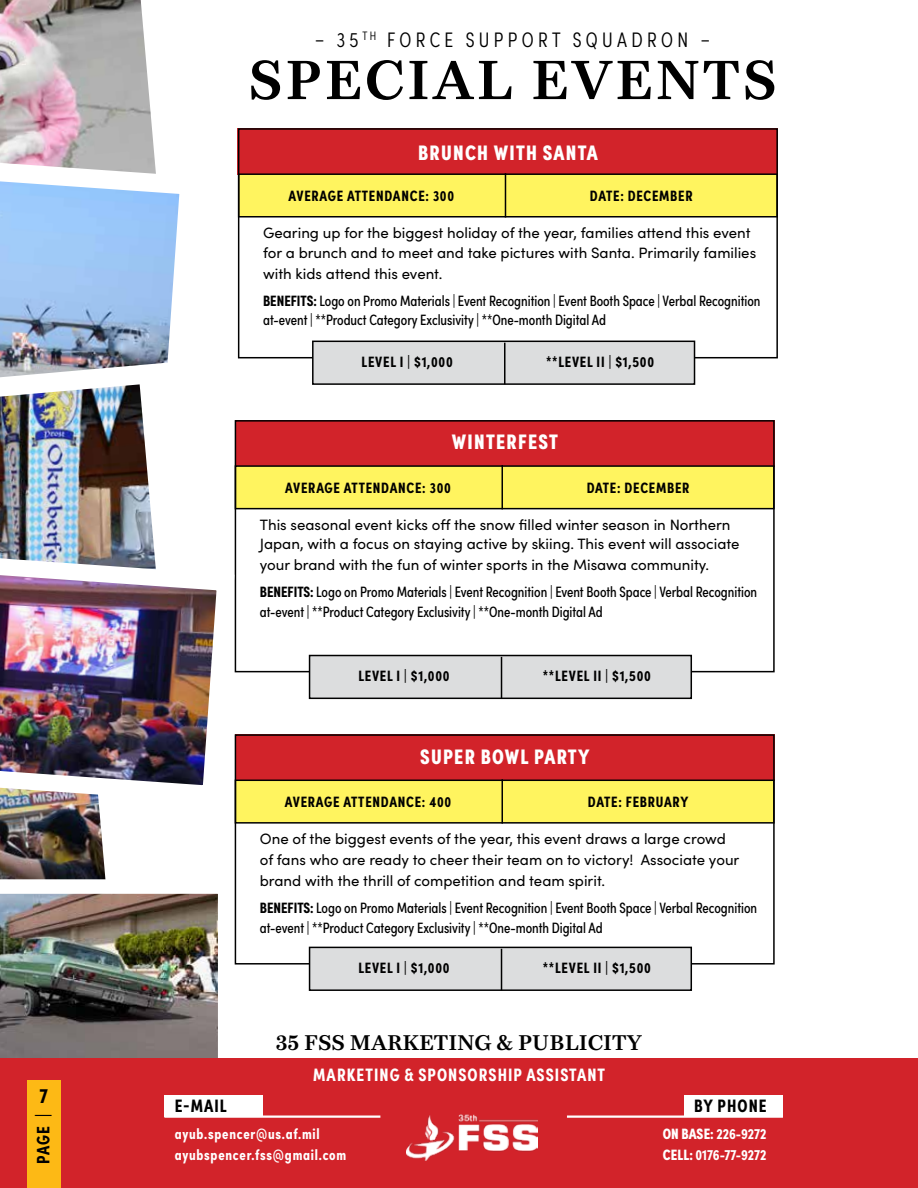
<style>
.page{position:relative;width:918px;height:1188px;background:#fff}
.page>*{position:absolute;margin:0;border:0;box-sizing:border-box;transform-origin:0 0}
.t1{font:700 54px "Bressay";letter-spacing:.05em;color:#000}
.t2{font:900 21px "Sofia Pro Condensed";letter-spacing:.06em;color:#fff}
.t3{font:300 21px "Sofia Pro Condensed";letter-spacing:.21em;color:#000}
.t4{font:700 21px "Bressay";color:#000}
.t5{font:700 21px "Sofia Pro Condensed";color:#000}
.t6{font:700 18px "Sofia Pro Condensed";letter-spacing:.06em;color:#fff}
.t7{font:700 18px "Sofia Pro Condensed";letter-spacing:.06em;color:#000}
.t8{font:15px/19.5px "Sofia Pro";color:#000}
.t9{font:15px/19.5px "Sofia Pro Condensed";color:#000}
.t10{font:700 15px "Sofia Pro Condensed";letter-spacing:.05em;color:#000}
.t11{font:700 15px/21px "Sofia Pro Condensed";letter-spacing:.05em;color:#fff}
.t12{font:700 15px "Sofia Pro Condensed";color:#fff}
.s1{font-weight:700}
.s2{font-weight:900}
</style>
<div class="page">
<div style="left:238px;top:128px;width:540px;height:47px;background:#d2232a"></div>
<div style="left:239px;top:174px;width:538px;height:43px;background:#fff45f"></div>
<div style="left:238px;top:173px;width:540px;height:45px;border:2px solid #000"></div>
<div style="left:238px;top:128px;width:540px;height:230px;border:2px solid #000"></div>
<hr style="left:505px;top:173px;width:1px;height:45px;background:#000">
<div style="left:313px;top:341px;width:382px;height:43px;background:#dcddde"></div>
<div style="left:312px;top:341px;width:383px;height:44px;border:2px solid #000"></div>
<hr style="left:504px;top:343px;width:2px;height:41px;background:#000">
<div style="left:235px;top:420px;width:540px;height:47px;background:#d2232a"></div>
<div style="left:235px;top:466px;width:539px;height:43px;background:#fff45f"></div>
<div style="left:235px;top:465px;width:540px;height:44px;border:2px solid #000"></div>
<div style="left:235px;top:420px;width:540px;height:252px;border:2px solid #000"></div>
<hr style="left:502px;top:465px;width:1px;height:44px;background:#000">
<div style="left:310px;top:656px;width:381px;height:42px;background:#dcddde"></div>
<div style="left:309px;top:655px;width:383px;height:44px;border:2px solid #000"></div>
<hr style="left:501px;top:657px;width:1px;height:42px;background:#000">
<div style="left:235px;top:734px;width:540px;height:47px;background:#d2232a"></div>
<div style="left:235px;top:780px;width:539px;height:43px;background:#fff45f"></div>
<div style="left:235px;top:780px;width:540px;height:44px;border:2px solid #000"></div>
<div style="left:235px;top:734px;width:540px;height:231px;border:2px solid #000"></div>
<hr style="left:502px;top:779px;width:1px;height:45px;background:#000">
<div style="left:310px;top:947px;width:381px;height:43px;background:#dcddde"></div>
<div style="left:309px;top:947px;width:383px;height:44px;border:2px solid #000"></div>
<hr style="left:501px;top:949px;width:1px;height:41px;background:#000">
<img style="left:0;top:812px;width:106px;height:67px">
<img style="left:0;top:879px;width:218px;height:179px">
<svg style="left:0;top:0;width:153px;height:137px"></svg>
<svg style="left:0;top:137px;width:180px;height:215px"></svg>
<img style="left:0;top:352px;width:169px;height:187px">
<img style="left:0;top:539px;width:243px;height:273px">
<div style="left:0;top:1058px;width:918px;height:130px;background:#d2232a"></div>
<div style="left:164px;top:1096px;width:99px;height:21px;background:#fff"></div>
<hr style="left:164px;top:1116px;width:216px;height:2px;background:#fff">
<div style="left:684px;top:1096px;width:99px;height:21px;background:#fff"></div>
<hr style="left:567px;top:1116px;width:216px;height:2px;background:#fff">
<img style="left:407px;top:1114px;width:131px;height:46px">
<div style="left:27px;top:1080px;width:34px;height:108px;background:#fdb915"></div>
<h2 class="t5" style="left:40px;top:1079px;width:10px">7</h2>
<p class="t7" style="left:29px;top:1164px;width:51px;rotate:-90deg">PAGE |</p>
<h2 class="t3" style="left:315px;top:24px;width:396px">– 35 <sup>TH</sup> FORCE SUPPORT SQUADRON –</h2>
<h1 class="t1" style="left:248px;top:49px;width:530px">SPECIAL EVENTS</h1>
<h2 class="t2" style="left:418px;top:136px;width:181px">BRUNCH WITH SANTA</h2>
<p class="t10" style="left:289px;top:184px;width:167px">AVERAGE ATTENDANCE: 300</p>
<p class="t10" style="left:590px;top:184px;width:104px">DATE: DECEMBER</p>
<p class="t8" style="left:263px;top:222px;width:495px">Gearing up for the biggest holiday of the year, families attend this event for a brunch and to meet and take pictures with Santa. Primarily families</p>
<p class="t8" style="left:263px;top:263px;width:181px">with kids attend this event.</p>
<p class="t9" style="left:263px;top:290px;width:499px"><span class="s1">BENEFITS:</span> Logo on Promo Materials | Event Recognition | Event Booth Space | Verbal Recognition at-event | **Product Category Exclusivity | **One-month Digital Ad</p>
<p class="t10" style="left:362px;top:350px;width:93px">LEVEL I | $1,000</p>
<p class="t10" style="left:546px;top:350px;width:110px">**LEVEL II | $1,500</p>
<h2 class="t2" style="left:452px;top:426px;width:108px">WINTERFEST</h2>
<p class="t10" style="left:285px;top:476px;width:167px">AVERAGE ATTENDANCE: 300</p>
<p class="t10" style="left:587px;top:476px;width:104px">DATE: DECEMBER</p>
<p class="t8" style="left:260px;top:514px;width:481px">This seasonal event kicks off the snow filled winter season in Northern<br>Japan, with a focus on staying active by skiing. This event will associate</p>
<p class="t8" style="left:260px;top:555px;width:451px">your brand with the fun of winter sports in the Misawa community.</p>
<p class="t9" style="left:260px;top:582px;width:499px"><span class="s1">BENEFITS:</span> Logo on Promo Materials | Event Recognition | Event Booth Space | Verbal Recognition at-event | **Product Category Exclusivity | **One-month Digital Ad</p>
<p class="t10" style="left:358px;top:664px;width:93px">LEVEL I | $1,000</p>
<p class="t10" style="left:543px;top:664px;width:110px">**LEVEL II | $1,500</p>
<h2 class="t2" style="left:420px;top:740px;width:171px">SUPER BOWL PARTY</h2>
<p class="t10" style="left:285px;top:790px;width:168px">AVERAGE ATTENDANCE: 400</p>
<p class="t10" style="left:588px;top:790px;width:102px">DATE: FEBRUARY</p>
<p class="t8" style="left:260px;top:828px;width:481px;line-height:21px">One of the biggest events of the year, this event draws a large crowd of fans who are ready to cheer their team on to victory! Associate your brand with the thrill of competition and team spirit.</p>
<p class="t9" style="left:260px;top:897px;width:499px"><span class="s1">BENEFITS:</span> Logo on Promo Materials | Event Recognition | Event Booth Space | Verbal Recognition at-event | **Product Category Exclusivity | **One-month Digital Ad</p>
<p class="t10" style="left:358px;top:956px;width:93px">LEVEL I | $1,000</p>
<p class="t10" style="left:543px;top:956px;width:110px">**LEVEL II | $1,500</p>
<h2 class="t4" style="left:276px;top:1030px;width:368px">35 FSS MARKETING &amp; PUBLICITY</h2>
<p class="t6" style="left:313px;top:1061px;width:293px">MARKETING &amp; SPONSORSHIP ASSISTANT</p>
<p class="t7" style="left:175px;top:1092px;width:54px">E-MAIL</p>
<p class="t11" style="left:175px;top:1122px;width:173px">ayub.spencer@us.af.mil ayubspencer.fss@gmail.com</p>
<p class="t7" style="left:694px;top:1092px;width:74px">BY PHONE</p>
<p class="t11" style="left:663px;top:1122px;width:105px"><span class="s2">ON BASE:</span> 226-9272</p>
<p class="t12" style="left:663px;top:1143px;width:105px"><span class="s2">CELL:</span> 0176-77-9272</p>
</div>
